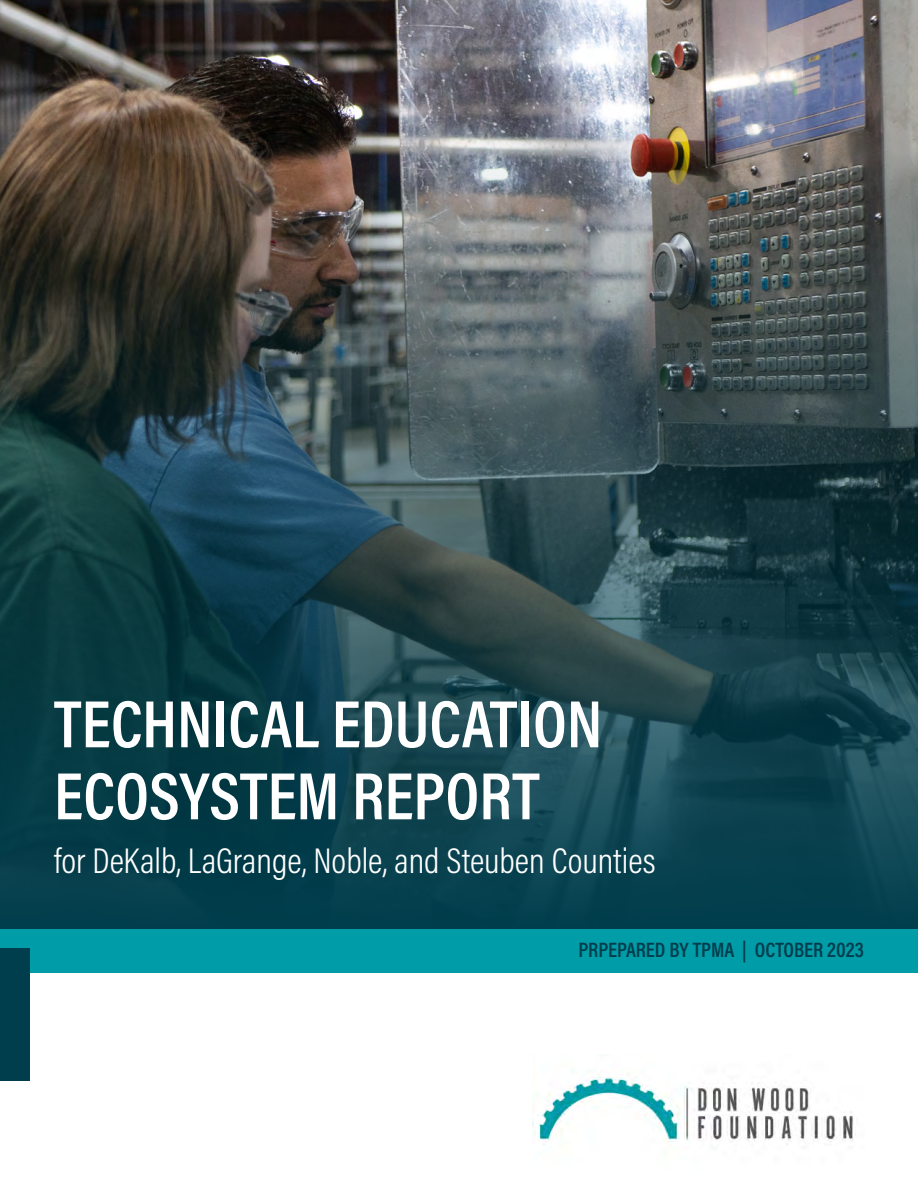
<style>
.page{position:relative;width:918px;height:1188px;background:#fff}
.page>*{position:absolute;margin:0;border:0;box-sizing:border-box;transform-origin:0 0}
.t1{font:600 67.5px/72px "Acumin Pro Cond";color:#fff}
.t2{font:300 36px "Acumin Pro Cond";color:#fff}
.t3{font:600 21px "Acumin Pro Cond";color:#003e4d}
</style>
<div class="page">
<img style="left:0;top:0;width:918px;height:126px">
<img style="left:0;top:126px;width:918px;height:803px">
<img style="left:533px;top:1074px;width:321px;height:72px">
<div style="left:0;top:929px;width:918px;height:43px;background:#009ca7"></div>
<div style="left:0;top:948px;width:30px;height:132px;background:#003e4d"></div>
<h1 class="t1" style="left:54px;top:686px;width:550px">TECHNICAL EDUCATION<br>ECOSYSTEM REPORT</h1>
<p class="t2" style="left:54px;top:837px;width:603px">for DeKalb, LaGrange, Noble, and Steuben Counties</p>
<p class="t3" style="left:579px;top:936px;width:287px">PRPEPARED BY TPMA | OCTOBER 2023</p>
</div>
